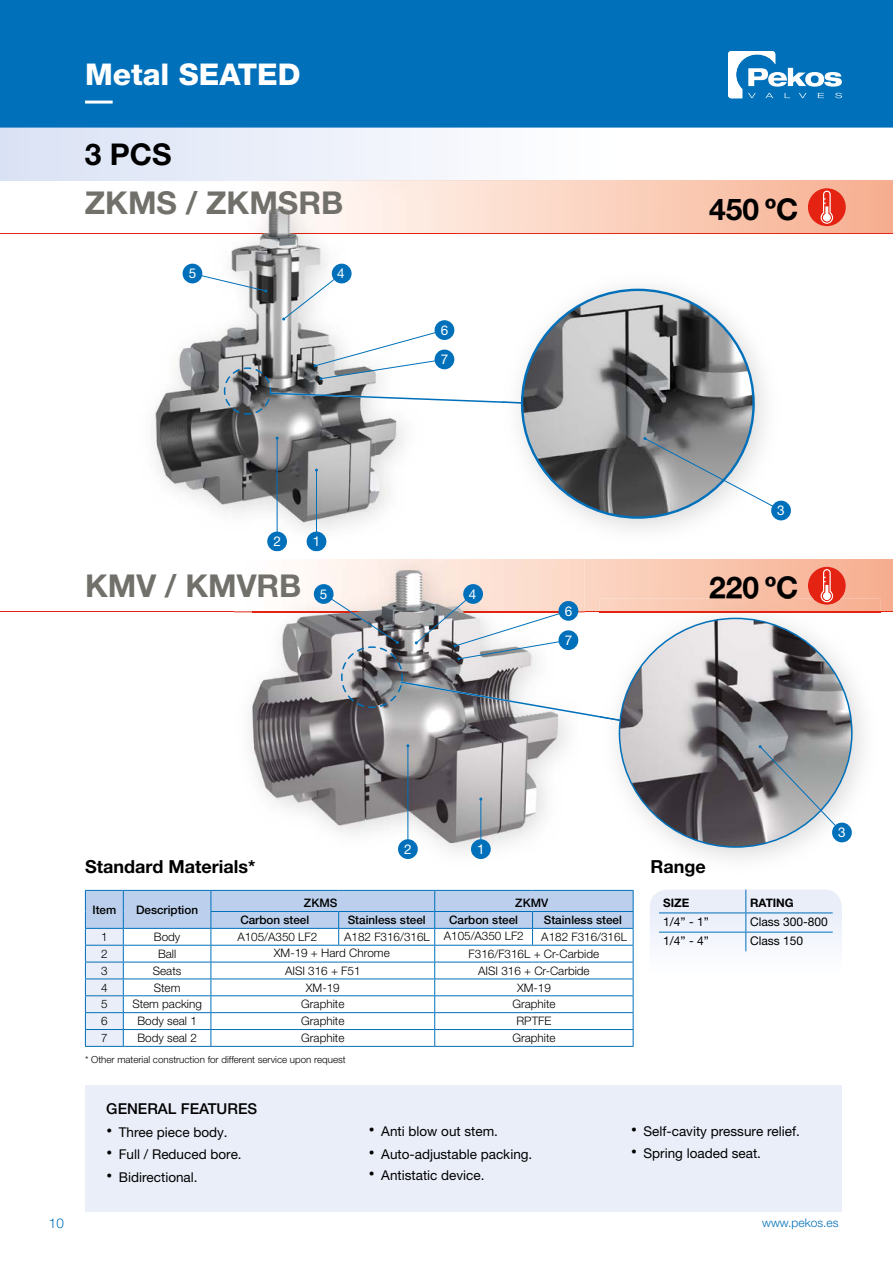
<style>
.page{position:relative;width:893px;height:1263px;background:#fff}
.page>*{position:absolute;margin:0;border:0;box-sizing:border-box;transform-origin:0 0}
.t1{font:700 31.5px "Helvetica Neue LT Std";color:#71706a}
.t2{font:700 30px "Helvetica Neue LT Std";color:#000}
.t3{font:800 30px "Helvetica Neue LT Std";color:#fff}
.t4{font:700 18px "Helvetica Neue LT Std";color:#000}
.t5{font:500 15px "Helvetica Neue LT Std";color:#000}
.t6{font:13.5px "Helvetica Neue LT Std";color:#000}
.t7{font:13.5px "Helvetica Neue LT Std";color:#fff}
.t8{font:300 13.5px "Helvetica Neue LT Std";color:#0070ba}
.t9{font:12px "Helvetica Neue LT Std";color:#000}
.t10{font:300 12px "Helvetica Neue LT Std";color:#0070ba}
.t11{font:300 11.7px "Helvetica Neue LT Std";color:#000}
.t12{font:500 11.7px "Helvetica Neue LT Std";color:#000}
.t13{font:700 11.7px "Helvetica Neue LT Std";color:#000}
.t14{font:300 9.75px "Helvetica Neue LT Std";color:#000}
.s1{font-family:"Helvetica";font-size:18px}
</style>
<div class="page">
<div style="left:0;top:0;width:893px;height:128px;background:#0070ba"></div>
<svg style="left:0;top:128px;width:447px;height:52px"></svg>
<svg style="left:728px;top:51px;width:114px;height:47px"></svg>
<hr style="left:85px;top:101px;width:28px;height:3px;background:#fff">
<svg style="left:306px;top:181px;width:587px;height:52px;background:#faccb8"></svg>
<svg style="left:0;top:233px;width:893px;height:1px"></svg>
<div style="left:809px;top:189px;width:36px;height:36px;background:#e42313;border-radius:50%"></div>
<div style="left:808px;top:188px;width:38px;height:38px;border:2px solid #e42313;border-radius:50%"></div>
<svg style="left:821px;top:191px;width:12px;height:33px"></svg>
<svg style="left:0;top:559px;width:893px;height:53px"></svg>
<div style="left:710px;top:576px;width:87px;height:23px;background:#f8bfa6"></div>
<hr style="left:0;top:612px;width:893px;height:1px;background:#e42313">
<img style="left:154px;top:189px;width:269px;height:359px">
<img style="left:423px;top:196px;width:34px;height:133px">
<img style="left:137px;top:233px;width:320px;height:1px">
<img style="left:519px;top:287px;width:263px;height:243px">
<img style="left:522px;top:290px;width:232px;height:228px">
<hr style="left:316px;top:470px;width:1px;height:71px;background:#0070ba">
<div style="left:307px;top:532px;width:19px;height:19px;background:#0070ba;border-radius:50%"></div>
<svg style="left:643px;top:437px;width:139px;height:74px"></svg>
<div style="left:771px;top:501px;width:20px;height:19px;background:#0070ba;border-radius:50%"></div>
<svg style="left:282px;top:272px;width:61px;height:49px"></svg>
<div style="left:332px;top:264px;width:20px;height:19px;background:#0070ba;border-radius:50%"></div>
<svg style="left:223px;top:329px;width:417px;height:86px"></svg>
<div style="left:435px;top:320px;width:19px;height:20px;background:#0070ba;border-radius:50%"></div>
<svg style="left:192px;top:273px;width:75px;height:19px"></svg>
<div style="left:183px;top:264px;width:19px;height:19px;background:#0070ba;border-radius:50%"></div>
<hr style="left:277px;top:438px;width:1px;height:103px;background:#0070ba">
<div style="left:267px;top:532px;width:20px;height:19px;background:#0070ba;border-radius:50%"></div>
<hr style="left:85px;top:1046px;width:38px;height:1px;background:#0070ba">
<hr style="left:123px;top:1046px;width:88px;height:1px;background:#0070ba">
<hr style="left:211px;top:1046px;width:128px;height:1px;background:#0070ba">
<hr style="left:339px;top:1046px;width:96px;height:1px;background:#0070ba">
<hr style="left:435px;top:1046px;width:97px;height:1px;background:#0070ba">
<hr style="left:532px;top:1046px;width:101px;height:1px;background:#0070ba">
<svg style="left:85px;top:890px;width:549px;height:156px"></svg>
<div style="left:85px;top:1085px;width:757px;height:127px;background:#eaeef9"></div>
<svg style="left:650px;top:889px;width:192px;height:63px"></svg>
<img style="left:234px;top:559px;width:351px;height:54px">
<img style="left:252px;top:570px;width:306px;height:273px">
<img style="left:252px;top:612px;width:71px;height:1px">
<img style="left:617px;top:599px;width:263px;height:260px">
<svg style="left:808px;top:567px;width:38px;height:38px"></svg>
<img style="left:728px;top:599px;width:69px;height:1px">
<img style="left:728px;top:612px;width:152px;height:1px">
<img style="left:619px;top:618px;width:233px;height:229px">
<hr style="left:480px;top:799px;width:1px;height:50px;background:#0070ba">
<div style="left:471px;top:839px;width:20px;height:20px;background:#0070ba;border-radius:50%"></div>
<div style="left:463px;top:584px;width:20px;height:20px;background:#0070ba;border-radius:50%"></div>
<div style="left:314px;top:584px;width:20px;height:20px;background:#0070ba;border-radius:50%"></div>
<hr style="left:407px;top:746px;width:1px;height:103px;background:#0070ba">
<div style="left:398px;top:839px;width:20px;height:20px;background:#0070ba;border-radius:50%"></div>
<svg style="left:759px;top:745px;width:84px;height:88px;background:#a8acaf"></svg>
<div style="left:832px;top:823px;width:20px;height:19px;background:#0070ba;border-radius:50%"></div>
<svg style="left:323px;top:593px;width:405px;height:154px"></svg>
<div style="left:558px;top:601px;width:20px;height:20px;background:#0070ba;border-radius:50%"></div>
<h2 class="t3" style="left:85px;top:57px;width:217px">Metal SEATED</h2>
<h2 class="t2" style="left:85px;top:136px;width:88px">3 PCS</h2>
<h1 class="t1" style="left:85px;top:183px;width:260px">ZKMS / ZKMSRB</h1>
<p class="t7" style="left:189px;top:266px;width:9px">5</p>
<p class="t7" style="left:337px;top:266px;width:9px">4</p>
<p class="t7" style="left:441px;top:322px;width:9px">6</p>
<p class="t7" style="left:441px;top:351px;width:9px">7</p>
<p class="t7" style="left:273px;top:533px;width:9px">2</p>
<h1 class="t1" style="left:85px;top:566px;width:218px">KMV / KMVRB</h1>
<p class="t7" style="left:313px;top:533px;width:9px">1</p>
<p class="t7" style="left:320px;top:586px;width:9px">5</p>
<p class="t7" style="left:469px;top:586px;width:9px">4</p>
<p class="t7" style="left:565px;top:603px;width:9px">6</p>
<p class="t7" style="left:565px;top:632px;width:9px">7</p>
<h2 class="t2" style="left:709px;top:191px;width:91px">450 ºC</h2>
<p class="t7" style="left:777px;top:502px;width:9px">3</p>
<h2 class="t2" style="left:709px;top:569px;width:91px">220 ºC</h2>
<h3 class="t4" style="left:85px;top:855px;width:172px">Standard Materials*</h3>
<p class="t7" style="left:404px;top:841px;width:9px">2</p>
<p class="t7" style="left:477px;top:841px;width:9px">1</p>
<p class="t12" style="left:92px;top:902px;width:25px">Item</p>
<p class="t12" style="left:136px;top:902px;width:63px">Description</p>
<p class="t12" style="left:304px;top:896px;width:35px">ZKMS</p>
<p class="t12" style="left:515px;top:896px;width:34px">ZKMV</p>
<p class="t12" style="left:240px;top:913px;width:70px">Carbon steel</p>
<p class="t12" style="left:348px;top:913px;width:80px">Stainless steel</p>
<p class="t12" style="left:449px;top:913px;width:70px">Carbon steel</p>
<p class="t12" style="left:544px;top:913px;width:80px">Stainless steel</p>
<p class="t11" style="left:101px;top:930px;width:8px">1</p>
<p class="t11" style="left:154px;top:930px;width:28px">Body</p>
<p class="t11" style="left:237px;top:930px;width:81px">A105/A350 LF2</p>
<p class="t11" style="left:344px;top:930px;width:181px">A182 F316/316L A105/A350 LF2</p>
<p class="t11" style="left:541px;top:930px;width:87px">A182 F316/316L</p>
<p class="t11" style="left:101px;top:946px;width:8px">2</p>
<p class="t11" style="left:158px;top:946px;width:20px">Ball</p>
<p class="t11" style="left:274px;top:946px;width:117px">XM-19 + Hard Chrome</p>
<p class="t11" style="left:469px;top:946px;width:132px">F316/F316L + Cr-Carbide</p>
<p class="t11" style="left:101px;top:963px;width:8px">3</p>
<p class="t11" style="left:153px;top:963px;width:30px">Seats</p>
<p class="t11" style="left:285px;top:963px;width:77px">AISI 316 + F51</p>
<p class="t11" style="left:478px;top:963px;width:113px">AISI 316 + Cr-Carbide</p>
<p class="t11" style="left:101px;top:980px;width:8px">4</p>
<p class="t11" style="left:154px;top:980px;width:28px">Stem</p>
<p class="t11" style="left:306px;top:980px;width:35px">XM-19</p>
<p class="t11" style="left:517px;top:980px;width:35px">XM-19</p>
<p class="t11" style="left:101px;top:997px;width:8px">5</p>
<p class="t11" style="left:132px;top:997px;width:71px">Stem packing</p>
<p class="t11" style="left:301px;top:997px;width:45px">Graphite</p>
<p class="t11" style="left:512px;top:997px;width:45px">Graphite</p>
<p class="t11" style="left:101px;top:1014px;width:8px">6</p>
<p class="t11" style="left:137px;top:1014px;width:61px">Body seal 1</p>
<p class="t11" style="left:301px;top:1014px;width:45px">Graphite</p>
<p class="t11" style="left:516px;top:1014px;width:36px">RPTFE</p>
<p class="t11" style="left:101px;top:1031px;width:8px">7</p>
<p class="t11" style="left:137px;top:1031px;width:61px">Body seal 2</p>
<p class="t11" style="left:301px;top:1031px;width:45px">Graphite</p>
<p class="t11" style="left:512px;top:1031px;width:45px">Graphite</p>
<p class="t14" style="left:85px;top:1054px;width:262px">* Other material construction for different service upon request</p>
<h3 class="t4" style="left:650px;top:855px;width:57px">Range</h3>
<p class="t13" style="left:663px;top:895px;width:28px">SIZE</p>
<p class="t13" style="left:750px;top:895px;width:45px">RATING</p>
<p class="t9" style="left:663px;top:914px;width:47px">1/4” - 1”</p>
<p class="t9" style="left:750px;top:914px;width:79px">Class 300-800</p>
<p class="t9" style="left:663px;top:933px;width:47px">1/4” - 4”</p>
<p class="t9" style="left:750px;top:933px;width:55px">Class 150</p>
<p class="t7" style="left:838px;top:824px;width:9px">3</p>
<p class="t5" style="left:106px;top:1099px;width:152px">GENERAL FEATURES</p>
<p class="t6" style="left:106px;top:1124px;width:123px"><span class="s1">•</span> Three piece body.</p>
<p class="t6" style="left:106px;top:1146px;width:137px"><span class="s1">•</span> Full / Reduced bore.</p>
<p class="t6" style="left:106px;top:1169px;width:93px"><span class="s1">•</span> Bidirectional.</p>
<p class="t6" style="left:369px;top:1123px;width:131px"><span class="s1">•</span> Anti blow out stem.</p>
<p class="t6" style="left:369px;top:1146px;width:165px"><span class="s1">•</span> Auto-adjustable packing.</p>
<p class="t6" style="left:369px;top:1167px;width:118px"><span class="s1">•</span> Antistatic device.</p>
<p class="t6" style="left:631px;top:1123px;width:170px"><span class="s1">•</span> Self-cavity pressure relief.</p>
<p class="t6" style="left:631px;top:1145px;width:132px"><span class="s1">•</span> Spring loaded seat.</p>
<p class="t8" style="left:49px;top:1215px;width:17px">10</p>
<p class="t10" style="left:762px;top:1215px;width:78px">www.pekos.es</p>
</div>
